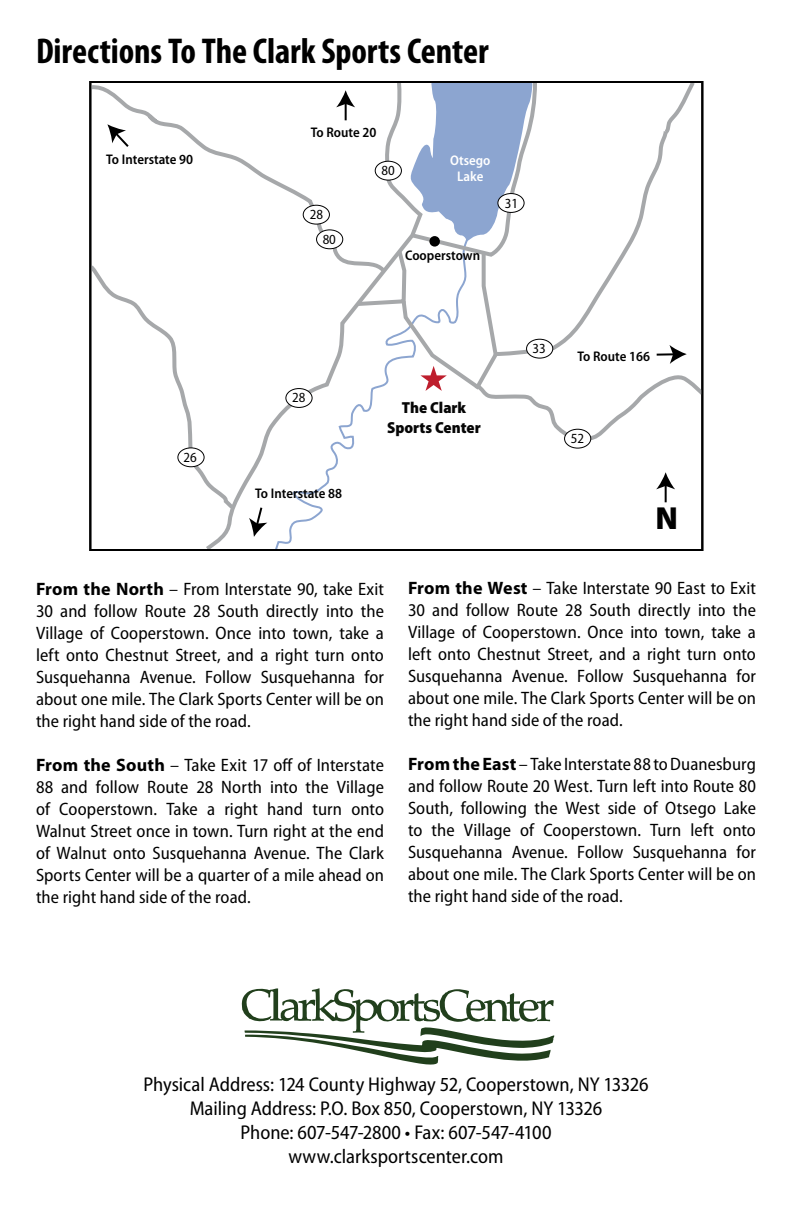
<style>
.page{position:relative;width:792px;height:1224px;background:#fff}
.page>*{position:absolute;margin:0;border:0;box-sizing:border-box;transform-origin:0 0}
.t1{font:700 condensed 36px "Myriad Pro";color:#000}
.t2{font:900 32px "Myriad Pro";color:#000}
.t3{font:semi-condensed 20px/24px "Myriad Pro";color:#000;text-align:center}
.t4{font:semi-condensed 18px/22px "Myriad Pro";letter-spacing:.005em;color:#000;text-align:justify}
.t5{font:900 semi-condensed 16px/19.2px "Myriad Pro";color:#060606;text-align:center}
.t6{font:600 semi-condensed 14px "Myriad Pro";color:#000}
.t7{font:semi-condensed 14px "Myriad Pro";color:#000}
.t8{font:600 semi-condensed 14px/16.8px "Myriad Pro";color:#fff;text-align:center}
.s1{font-weight:700;font-stretch:normal}
</style>
<div class="page">
<svg style="left:242px;top:988px;width:312px;height:77px"></svg>
<svg style="left:666px;top:84px;width:29px;height:44px"></svg>
<svg style="left:92px;top:85px;width:110px;height:63px"></svg>
<svg style="left:92px;top:265px;width:110px;height:213px"></svg>
<svg style="left:202px;top:143px;width:171px;height:405px"></svg>
<svg style="left:623px;top:127px;width:47px;height:123px"></svg>
<svg style="left:483px;top:250px;width:221px;height:192px"></svg>
<div style="left:303px;top:205px;width:26px;height:19px;background:#fff;border-radius:50%"></div>
<div style="left:303px;top:205px;width:27px;height:19px;border:1px solid #000;border-radius:50%"></div>
<div style="left:286px;top:389px;width:26px;height:18px;background:#fff;border-radius:50%"></div>
<div style="left:285px;top:388px;width:28px;height:20px;border:1px solid #000;border-radius:50%"></div>
<div style="left:317px;top:230px;width:26px;height:19px;background:#fff;border-radius:50%"></div>
<div style="left:316px;top:229px;width:27px;height:20px;border:1px solid #000;border-radius:50%"></div>
<div style="left:527px;top:339px;width:26px;height:19px;background:#fff;border-radius:50%"></div>
<div style="left:526px;top:339px;width:27px;height:19px;border:1px solid #000;border-radius:50%"></div>
<div style="left:565px;top:429px;width:26px;height:19px;background:#fff;border-radius:50%"></div>
<div style="left:564px;top:429px;width:27px;height:19px;border:1px solid #000;border-radius:50%"></div>
<div style="left:178px;top:448px;width:26px;height:19px;background:#fff;border-radius:50%"></div>
<div style="left:177px;top:447px;width:28px;height:20px;border:1px solid #000;border-radius:50%"></div>
<svg style="left:656px;top:472px;width:19px;height:30px"></svg>
<svg style="left:336px;top:84px;width:203px;height:310px"></svg>
<div style="left:429px;top:236px;width:11px;height:11px;background:#000;border-radius:50%"></div>
<svg style="left:249px;top:505px;width:18px;height:32px"></svg>
<svg style="left:107px;top:124px;width:24px;height:24px"></svg>
<hr style="left:657px;top:353px;width:18px;height:3px;background:#000">
<svg style="left:669px;top:345px;width:18px;height:19px"></svg>
<div style="left:89px;top:81px;width:614px;height:470px;border:2px solid #000"></div>
<h1 class="t1" style="left:36px;top:31px;width:454px">Directions To The Clark Sports Center</h1>
<p class="t6" style="left:106px;top:152px;width:88px">To Interstate 90</p>
<p class="t7" style="left:184px;top:450px;width:15px">26</p>
<p class="t6" style="left:311px;top:125px;width:67px">To Route 20</p>
<p class="t7" style="left:310px;top:207px;width:15px">28</p>
<p class="t7" style="left:323px;top:232px;width:15px">80</p>
<p class="t7" style="left:381px;top:163px;width:15px">80</p>
<p class="t8" style="left:450px;top:152px;width:42px">Otsego<br>Lake</p>
<p class="t6" style="left:405px;top:248px;width:76px">Cooperstown</p>
<p class="t7" style="left:505px;top:195px;width:15px">31</p>
<p class="t7" style="left:292px;top:390px;width:15px">28</p>
<p class="t6" style="left:255px;top:486px;width:88px">To Interstate 88</p>
<p class="t5" style="left:387px;top:399px;width:95px">The Clark<br>Sports Center</p>
<p class="t7" style="left:533px;top:341px;width:15px">33</p>
<p class="t6" style="left:577px;top:348px;width:74px">To Route 166</p>
<p class="t7" style="left:571px;top:431px;width:15px">52</p>
<h2 class="t2" style="left:655px;top:500px;width:24px">N</h2>
<p class="t4" style="left:36px;top:578px;width:350px"><span class="s1">From the North</span> – From Interstate 90, take Exit 30 and follow Route 28 South directly into the Village of Cooperstown. Once into town, take a left onto Chestnut Street, and a right turn onto Susquehanna Avenue. Follow Susquehanna for about one mile. The Clark Sports Center will be on the right hand side of the road.</p>
<p class="t4" style="left:36px;top:754px;width:350px"><span class="s1">From the South</span> – Take Exit 17 off of Interstate 88 and follow Route 28 North into the Village of Cooperstown. Take a right hand turn onto Walnut Street once in town. Turn right at the end of Walnut onto Susquehanna Avenue. The Clark Sports Center will be a quarter of a mile ahead on the right hand side of the road.</p>
<p class="t4" style="left:408px;top:578px;width:350px"><span class="s1">From the West</span> – Take Interstate 90 East to Exit 30 and follow Route 28 South directly into the Village of Cooperstown. Once into town, take a left onto Chestnut Street, and a right turn onto Susquehanna Avenue. Follow Susquehanna for about one mile. The Clark Sports Center will be on the right hand side of the road.</p>
<p class="t4" style="left:408px;top:754px;width:350px"><span class="s1">From the East</span> – Take Interstate 88 to Duanesburg and follow Route 20 West. Turn left into Route 80<br>South, following the West side of Otsego Lake to the Village of Cooperstown. Turn left onto Susquehanna Avenue. Follow Susquehanna for about one mile. The Clark Sports Center will be on the right hand side of the road.</p>
<p class="t3" style="left:143px;top:1073px;width:507px">Physical Address: 124 County Highway 52, Cooperstown, NY 13326<br>Mailing Address: P.O. Box 850, Cooperstown, NY 13326<br>Phone: 607-547-2800 • Fax: 607-547-4100 www.clarksportscenter.com</p>
</div>
